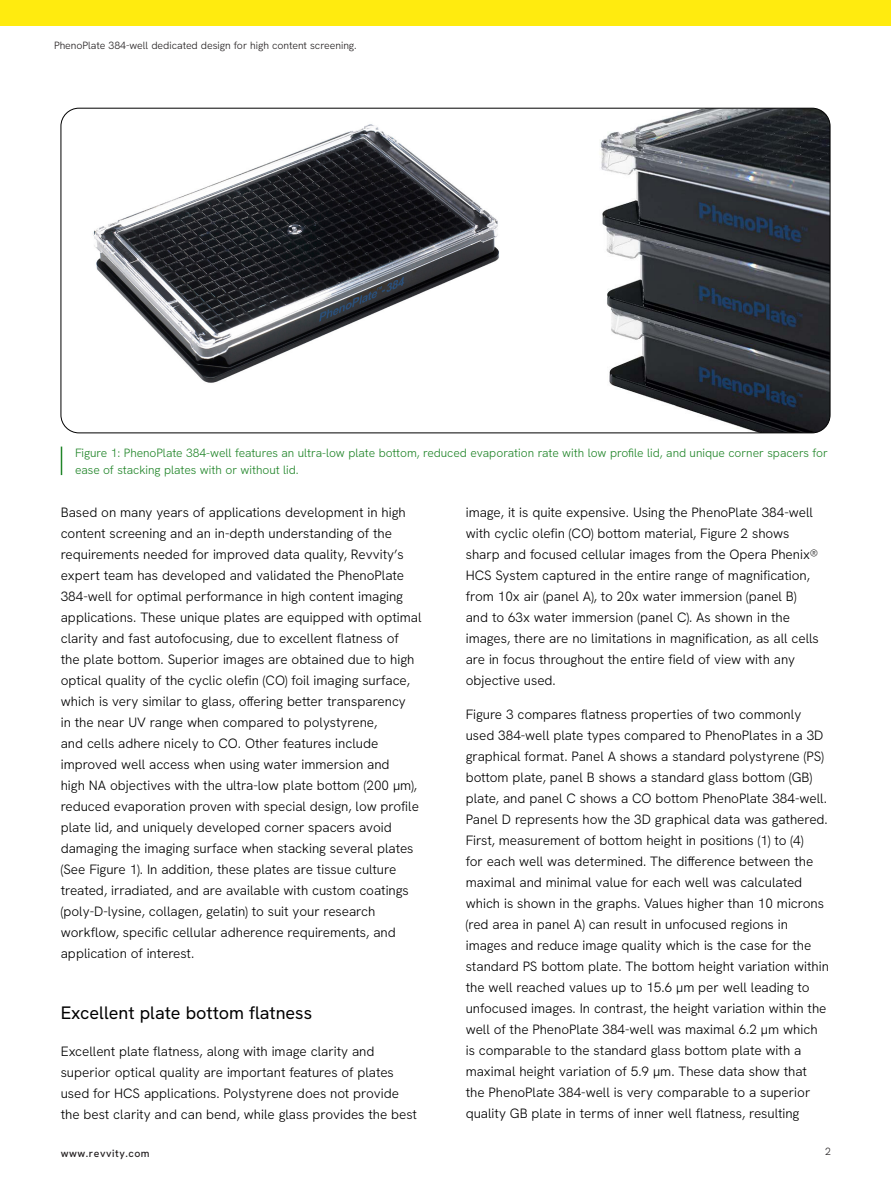
<style>
.page{position:relative;width:891px;height:1188px;background:#fff}
.page>*{position:absolute;margin:0;border:0;box-sizing:border-box;transform-origin:0 0}
.Sub_Head{font:18px "Hanken Grotesk";color:#000}
.Body_Copy{font:300 13.5px/21px "Hanken Grotesk";color:#000}
.Captions{font:300 12px/16.5px "Hanken Grotesk";letter-spacing:-.005em;color:#218529}
.t1{font:300 10.5px "Hanken Grotesk";color:#231f20}
.t2{font:500 10.5px "Hanken Grotesk";letter-spacing:.05em;color:#231f20}
</style>
<div class="page">
<div style="left:0;top:0;width:891px;height:26px;background:#ffeb0f"></div>
<img style="left:93px;top:124px;width:406px;height:259px">
<img style="left:600px;top:108px;width:230px;height:325px">
<svg style="left:61px;top:447px;width:1px;height:28px"></svg>
<p class="t1" style="left:54px;top:39px;width:304px">PhenoPlate 384-well dedicated design for high content screening.</p>
<p class="Captions" style="left:75px;top:444px;width:754px">Figure 1: PhenoPlate 384-well features an ultra-low plate bottom, reduced evaporation rate with low profile lid, and unique corner spacers for ease of stacking plates with or without lid.</p>
<p class="Body_Copy" style="left:61px;top:501px;width:362px">Based on many years of applications development in high content screening and an in-depth understanding of the requirements needed for improved data quality, Revvity’s expert team has developed and validated the PhenoPlate 384-well for optimal performance in high content imaging applications. These unique plates are equipped with optimal clarity and fast autofocusing, due to excellent flatness of<br>the plate bottom. Superior images are obtained due to high optical quality of the cyclic olefin (CO) foil imaging surface, which is very similar to glass, offering better transparency<br>in the near UV range when compared to polystyrene,<br>and cells adhere nicely to CO. Other features include improved well access when using water immersion and<br>high NA objectives with the ultra-low plate bottom (200 μm), reduced evaporation proven with special design, low profile plate lid, and uniquely developed corner spacers avoid damaging the imaging surface when stacking several plates (See Figure 1). In addition, these plates are tissue culture treated, irradiated, and are available with custom coatings (poly-D-lysine, collagen, gelatin) to suit your research workflow, specific cellular adherence requirements, and application of interest.</p>
<p class="Body_Copy" style="left:466px;top:501px;width:355px">image, it is quite expensive. Using the PhenoPlate 384-well with cyclic olefin (CO) bottom material, Figure 2 shows sharp and focused cellular images from the Opera Phenix® HCS System captured in the entire range of magnification, from 10x air (panel A), to 20x water immersion (panel B) and to 63x water immersion (panel C). As shown in the images, there are no limitations in magnification, as all cells are in focus throughout the entire field of view with any objective used.</p>
<p class="Body_Copy" style="left:466px;top:704px;width:365px">Figure 3 compares flatness properties of two commonly used 384-well plate types compared to PhenoPlates in a 3D graphical format. Panel A shows a standard polystyrene (PS) bottom plate, panel B shows a standard glass bottom (GB) plate, and panel C shows a CO bottom PhenoPlate 384-well.<br>Panel D represents how the 3D graphical data was gathered.<br>First, measurement of bottom height in positions (1) to (4)<br>for each well was determined. The difference between the maximal and minimal value for each well was calculated which is shown in the graphs. Values higher than 10 microns (red area in panel A) can result in unfocused regions in images and reduce image quality which is the case for the standard PS bottom plate. The bottom height variation within the well reached values up to 15.6 μm per well leading to unfocused images. In contrast, the height variation within the well of the PhenoPlate 384-well was maximal 6.2 μm which is comparable to the standard glass bottom plate with a maximal height variation of 5.9 μm. These data show that the PhenoPlate 384-well is very comparable to a superior quality GB plate in terms of inner well flatness, resulting</p>
<p class="Sub_Head" style="left:61px;top:1001px;width:253px">Excellent plate bottom flatness</p>
<p class="Body_Copy" style="left:61px;top:1041px;width:358px">Excellent plate flatness, along with image clarity and superior optical quality are important features of plates used for HCS applications. Polystyrene does not provide the best clarity and can bend, while glass provides the best</p>
<p class="t2" style="left:61px;top:1147px;width:90px">www.revvity.com</p>
<p class="t1" style="left:825px;top:1145px;width:7px">2</p>
</div>
